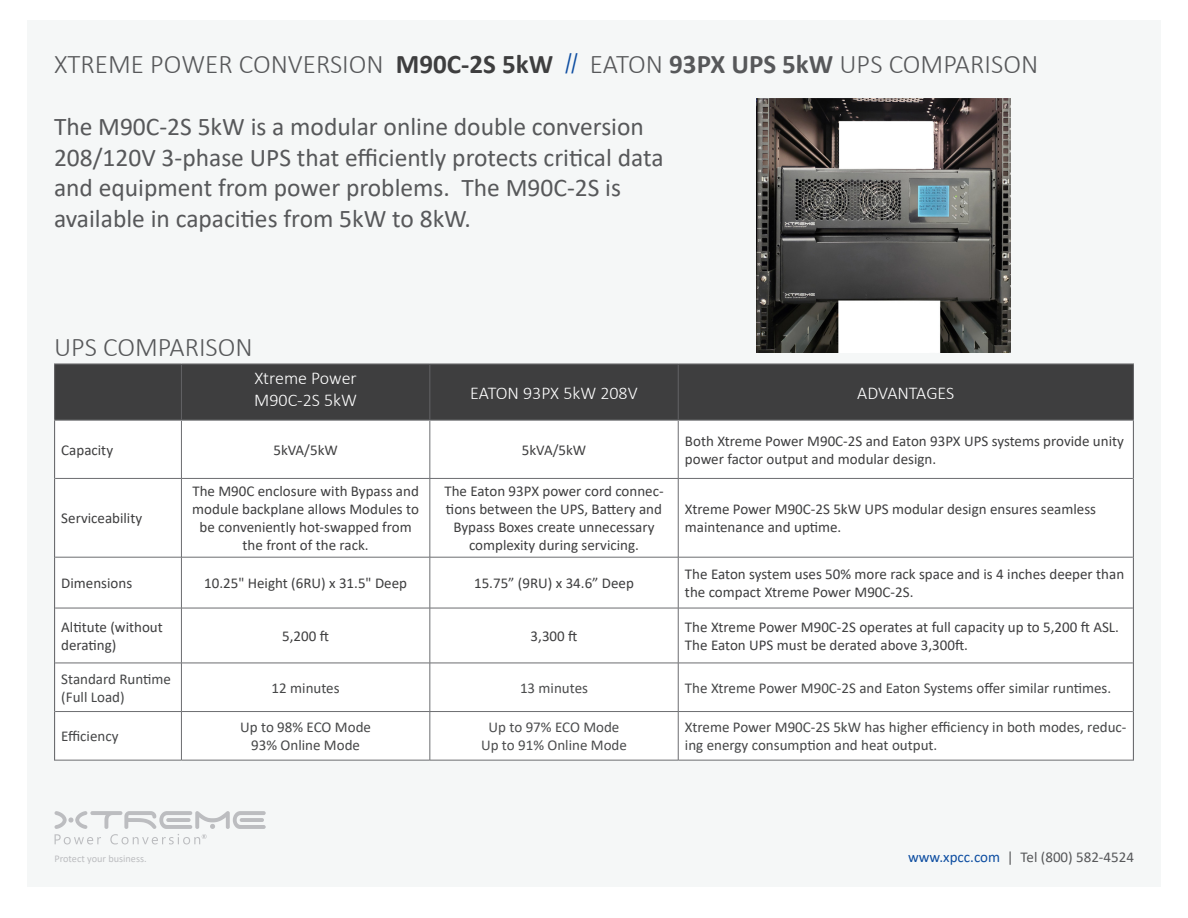
<style>
.page{position:relative;width:1188px;height:918px;background:#fff}
.page>*{position:absolute;margin:0;border:0;box-sizing:border-box;transform-origin:0 0}
.t1{font:300 27px "Calibri";color:#57585a}
.t2{font:25.5px/30.6px "Calibri";color:#57585a}
.t3{font:300 18px "Calibri";color:#fff}
.t4{font:15px/18px "Calibri";color:#3e3e3f}
.t5{font:15px/18px "Calibri";color:#454647}
.t6{font:15px/18px "Calibri";color:#4b4c4d;text-align:center}
.t7{font:15px/18px "Calibri";color:#464748;text-align:center}
.t8{font:15px "Calibri";color:#57585a}
.t9{font:10.2px "Calibri";color:#bcbdc0}
.s1{font-weight:700;color:#3e3e3f}
.s2{font-family:"Arial Narrow";font-weight:400;color:#0d4da1}
.s3{font-weight:700}
.s4{color:#0d4da1}
</style>
<div class="page">
<div style="left:27px;top:21px;width:1134px;height:866px;background:#f5f7f7"></div>
<img style="left:756px;top:98px;width:254px;height:254px">
<div style="left:55px;top:365px;width:1078px;height:55px;background:#3e3e3f"></div>
<div style="left:55px;top:421px;width:1078px;height:242px;background:#fff"></div>
<div style="left:55px;top:664px;width:1078px;height:96px;background:#fff"></div>
<hr style="left:54px;top:363px;width:127px;height:2px;background:#636366">
<hr style="left:54px;top:365px;width:1px;height:55px;background:#636366">
<hr style="left:181px;top:363px;width:249px;height:2px;background:#636366">
<hr style="left:430px;top:363px;width:248px;height:2px;background:#636366">
<hr style="left:678px;top:363px;width:456px;height:2px;background:#636366">
<hr style="left:1133px;top:365px;width:1px;height:55px;background:#636366">
<hr style="left:181px;top:365px;width:1px;height:55px;background:#636366">
<hr style="left:430px;top:365px;width:1px;height:55px;background:#636366">
<hr style="left:678px;top:365px;width:1px;height:55px;background:#636366">
<hr style="left:54px;top:420px;width:127px;height:1px;background:#6c6d70">
<hr style="left:54px;top:421px;width:1px;height:57px;background:#6c6d70">
<hr style="left:181px;top:420px;width:249px;height:1px;background:#6c6d70">
<hr style="left:430px;top:420px;width:248px;height:1px;background:#6c6d70">
<hr style="left:678px;top:420px;width:456px;height:1px;background:#6c6d70">
<hr style="left:1133px;top:421px;width:1px;height:57px;background:#6c6d70">
<hr style="left:54px;top:478px;width:1px;height:79px;background:#6c6d70">
<hr style="left:1133px;top:478px;width:1px;height:79px;background:#6c6d70">
<hr style="left:54px;top:557px;width:1px;height:51px;background:#6c6d70">
<hr style="left:1133px;top:557px;width:1px;height:51px;background:#6c6d70">
<hr style="left:54px;top:608px;width:1px;height:55px;background:#6c6d70">
<hr style="left:1133px;top:608px;width:1px;height:55px;background:#6c6d70">
<hr style="left:54px;top:663px;width:1px;height:49px;background:#6c6d70">
<hr style="left:1133px;top:663px;width:1px;height:49px;background:#6c6d70">
<hr style="left:54px;top:712px;width:1px;height:48px;background:#6c6d70">
<hr style="left:1133px;top:712px;width:1px;height:48px;background:#6c6d70">
<hr style="left:181px;top:421px;width:1px;height:57px;background:#6c6d70">
<hr style="left:430px;top:421px;width:1px;height:57px;background:#6c6d70">
<hr style="left:678px;top:421px;width:1px;height:57px;background:#6c6d70">
<hr style="left:55px;top:478px;width:126px;height:1px;background:#6c6d70">
<hr style="left:181px;top:478px;width:249px;height:1px;background:#6c6d70">
<hr style="left:181px;top:479px;width:1px;height:78px;background:#6c6d70">
<hr style="left:430px;top:478px;width:248px;height:1px;background:#6c6d70">
<hr style="left:430px;top:479px;width:1px;height:78px;background:#6c6d70">
<hr style="left:678px;top:478px;width:455px;height:1px;background:#6c6d70">
<hr style="left:678px;top:479px;width:1px;height:78px;background:#6c6d70">
<hr style="left:55px;top:557px;width:126px;height:1px;background:#6c6d70">
<hr style="left:181px;top:557px;width:249px;height:1px;background:#6c6d70">
<hr style="left:181px;top:557px;width:1px;height:51px;background:#6c6d70">
<hr style="left:430px;top:557px;width:248px;height:1px;background:#6c6d70">
<hr style="left:430px;top:557px;width:1px;height:51px;background:#6c6d70">
<hr style="left:678px;top:557px;width:455px;height:1px;background:#6c6d70">
<hr style="left:678px;top:557px;width:1px;height:51px;background:#6c6d70">
<hr style="left:55px;top:608px;width:126px;height:1px;background:#6c6d70">
<hr style="left:181px;top:608px;width:249px;height:1px;background:#6c6d70">
<hr style="left:181px;top:608px;width:1px;height:55px;background:#6c6d70">
<hr style="left:430px;top:608px;width:248px;height:1px;background:#6c6d70">
<hr style="left:430px;top:608px;width:1px;height:55px;background:#6c6d70">
<hr style="left:678px;top:608px;width:455px;height:1px;background:#6c6d70">
<hr style="left:678px;top:608px;width:1px;height:55px;background:#6c6d70">
<hr style="left:55px;top:663px;width:126px;height:1px;background:#6c6d70">
<hr style="left:181px;top:663px;width:249px;height:1px;background:#6c6d70">
<hr style="left:181px;top:663px;width:1px;height:48px;background:#6c6d70">
<hr style="left:430px;top:663px;width:248px;height:1px;background:#6c6d70">
<hr style="left:430px;top:663px;width:1px;height:48px;background:#6c6d70">
<hr style="left:678px;top:663px;width:455px;height:1px;background:#6c6d70">
<hr style="left:678px;top:663px;width:1px;height:48px;background:#6c6d70">
<hr style="left:55px;top:711px;width:126px;height:1px;background:#6c6d70">
<hr style="left:181px;top:711px;width:249px;height:1px;background:#6c6d70">
<hr style="left:181px;top:712px;width:1px;height:48px;background:#6c6d70">
<hr style="left:430px;top:711px;width:248px;height:1px;background:#6c6d70">
<hr style="left:430px;top:712px;width:1px;height:48px;background:#6c6d70">
<hr style="left:678px;top:711px;width:455px;height:1px;background:#6c6d70">
<hr style="left:678px;top:712px;width:1px;height:48px;background:#6c6d70">
<hr style="left:54px;top:760px;width:127px;height:1px;background:#6c6d70">
<hr style="left:181px;top:760px;width:249px;height:1px;background:#6c6d70">
<hr style="left:430px;top:760px;width:248px;height:1px;background:#6c6d70">
<hr style="left:678px;top:760px;width:456px;height:1px;background:#6c6d70">
<svg style="left:55px;top:811px;width:211px;height:33px"></svg>
<p class="t1" style="left:54px;top:47px;width:986px">XTREME POWER CONVERSION <span class="s1">M90C-2S 5kW</span> <span class="s2">//</span> EATON <span class="s3">93PX UPS 5kW</span> UPS COMPARISON</p>
<p class="t2" style="left:54px;top:111px;width:611px">The M90C-2S 5kW is a modular online double conversion 208/120V 3-phase UPS that efficiently protects critical data and equipment from power problems. The M90C-2S is available in capacities from 5kW to 8kW.</p>
<p class="t1" style="left:54px;top:330px;width:200px">UPS COMPARISON</p>
<p class="t3" style="left:254px;top:367px;width:104px">Xtreme Power</p>
<p class="t3" style="left:254px;top:389px;width:104px">M90C-2S 5kW</p>
<p class="t3" style="left:470px;top:382px;width:169px">EATON 93PX 5kW 208V</p>
<p class="t3" style="left:857px;top:382px;width:99px">ADVANTAGES</p>
<p class="t4" style="left:61px;top:441px;width:53px">Capacity</p>
<p class="t4" style="left:273px;top:441px;width:66px">5kVA/5kW</p>
<p class="t4" style="left:522px;top:441px;width:66px">5kVA/5kW</p>
<p class="t4" style="left:685px;top:432px;width:440px">Both Xtreme Power M90C-2S and Eaton 93PX UPS systems provide unity power factor output and modular design.</p>
<p class="t4" style="left:61px;top:509px;width:82px">Serviceability</p>
<p class="t4" style="left:192px;top:482px;width:228px;text-align:center">The M90C enclosure with Bypass and module backplane allows Modules to be conveniently hot-swapped from the front of the rack.</p>
<p class="t4" style="left:444px;top:482px;width:221px;text-align:center">The Eaton 93PX power cord connec&shy;tions between the UPS, Battery and<br>Bypass Boxes create unnecessary complexity during servicing.</p>
<p class="t4" style="left:685px;top:500px;width:413px">Xtreme Power M90C-2S 5kW UPS modular design ensures seamless maintenance and uptime.</p>
<p class="t4" style="left:61px;top:574px;width:72px">Dimensions</p>
<p class="t4" style="left:204px;top:574px;width:204px">10.25" Height (6RU) x 31.5" Deep</p>
<p class="t4" style="left:474px;top:574px;width:161px">15.75” (9RU) x 34.6” Deep</p>
<p class="t4" style="left:685px;top:565px;width:441px">The Eaton system uses 50% more rack space and is 4 inches deeper than the compact Xtreme Power M90C-2S.</p>
<p class="t4" style="left:61px;top:618px;width:103px">Altitute (without derating)</p>
<p class="t4" style="left:282px;top:627px;width:48px">5,200 ft</p>
<p class="t4" style="left:531px;top:627px;width:48px">3,300 ft</p>
<p class="t4" style="left:685px;top:618px;width:436px">The Xtreme Power M90C-2S operates at full capacity up to 5,200 ft ASL.<br>The Eaton UPS must be derated above 3,300ft.</p>
<p class="t5" style="left:61px;top:670px;width:111px">Standard Runtime (Full Load)</p>
<p class="t7" style="left:272px;top:679px;width:69px">12 minutes</p>
<p class="t6" style="left:520px;top:679px;width:69px">13 minutes</p>
<p class="t5" style="left:685px;top:679px;width:428px">The Xtreme Power M90C-2S and Eaton Systems offer similar runtimes.</p>
<p class="t5" style="left:61px;top:727px;width:59px">Efficiency</p>
<p class="t7" style="left:240px;top:718px;width:132px">Up to 98% ECO Mode<br>93% Online Mode</p>
<p class="t6" style="left:481px;top:718px;width:147px">Up to 97% ECO Mode<br>Up to 91% Online Mode</p>
<p class="t5" style="left:685px;top:718px;width:443px">Xtreme Power M90C-2S 5kW has higher efficiency in both modes, reduc&shy;ing energy consumption and heat output.</p>
<p class="t9" style="left:55px;top:851px;width:94px">Protect your business.</p>
<p class="t8" style="left:908px;top:846px;width:227px"><span class="s4">www.xpcc.com</span> | Tel (800) 582-4524</p>
</div>
